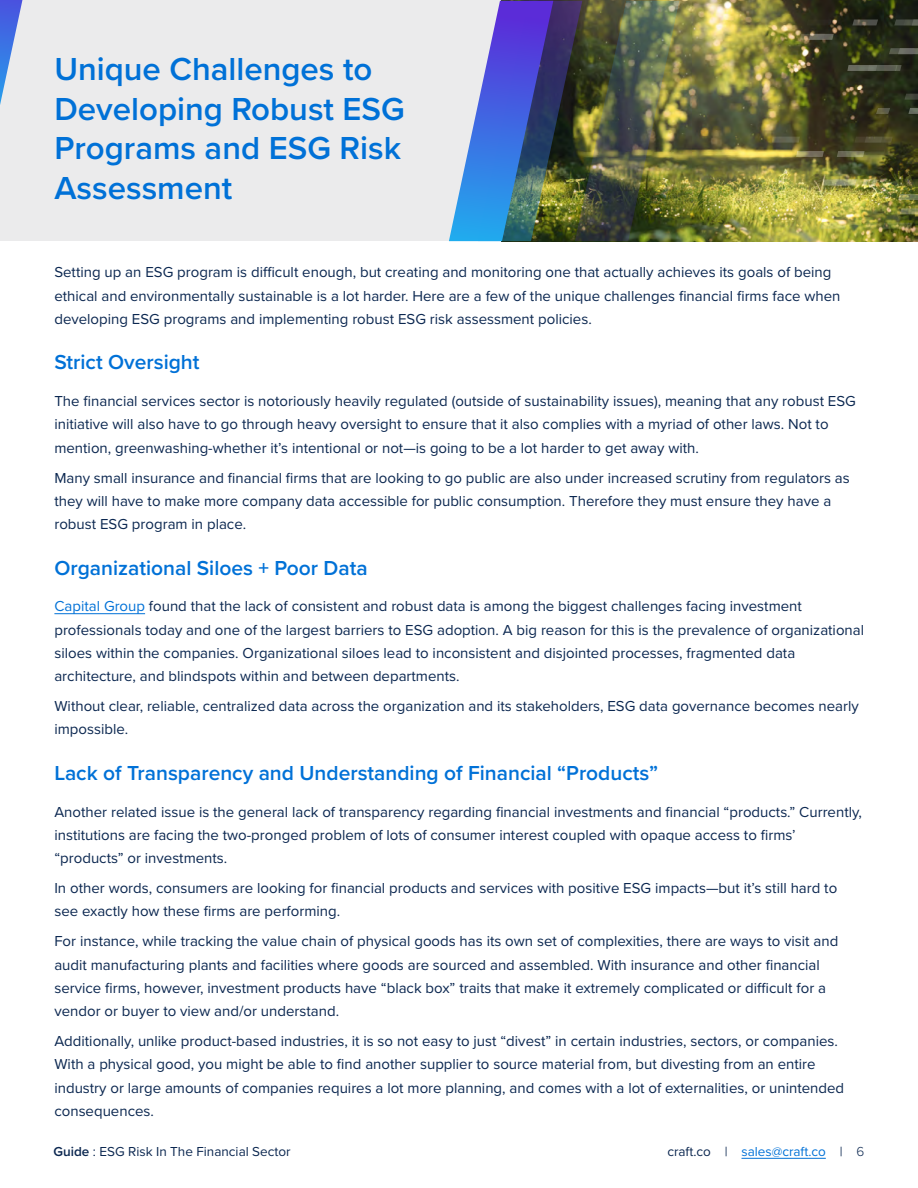
<style>
.page{position:relative;width:918px;height:1188px;background:#fff}
.page>*{position:absolute;margin:0;border:0;box-sizing:border-box;transform-origin:0 0}
.t1{font:600 33px/39.6px "Proxima Nova";color:#0071d7}
.t2{font:600 21px "Proxima Nova";color:#0071d7}
.t3{font:15px/23.2px "Proxima Nova";color:#0b2750}
.t4{font:13.5px "Proxima Nova";color:#0b2750}
.t5{font:13.5px "Proxima Nova";color:#0071d7}
.s1{color:#0071d7}
.s2{font-weight:600}
.s3{color:#0b2750}
.s4{font-weight:300;color:#0b2750}
</style>
<div class="page">
<hr style="left:742px;top:1158px;width:84px;height:1px;background:#0071d7">
<img style="left:679px;top:1px;width:239px;height:240px">
<div style="left:1px;top:1px;width:500px;height:240px;background:#ebebec"></div>
<hr style="left:54px;top:613px;width:91px;height:1px;background:#0071d7">
<img style="left:449px;top:1px;width:230px;height:240px">
<svg style="left:0;top:0;width:22px;height:105px"></svg>
<svg style="left:906px;top:158px;width:12px;height:6px"></svg>
<svg style="left:822px;top:179px;width:56px;height:7px"></svg>
<svg style="left:854px;top:137px;width:39px;height:6px"></svg>
<svg style="left:837px;top:151px;width:28px;height:6px"></svg>
<svg style="left:820px;top:223px;width:27px;height:6px"></svg>
<svg style="left:796px;top:151px;width:28px;height:6px"></svg>
<svg style="left:772px;top:137px;width:28px;height:6px"></svg>
<svg style="left:898px;top:194px;width:20px;height:6px"></svg>
<svg style="left:908px;top:108px;width:10px;height:6px"></svg>
<svg style="left:872px;top:208px;width:46px;height:6px"></svg>
<svg style="left:865px;top:223px;width:47px;height:6px"></svg>
<svg style="left:905px;top:94px;width:13px;height:6px"></svg>
<svg style="left:847px;top:65px;width:71px;height:6px"></svg>
<svg style="left:876px;top:108px;width:14px;height:6px"></svg>
<svg style="left:852px;top:20px;width:26px;height:5px"></svg>
<svg style="left:807px;top:20px;width:25px;height:5px"></svg>
<svg style="left:800px;top:34px;width:34px;height:6px"></svg>
<svg style="left:894px;top:20px;width:24px;height:5px"></svg>
<svg style="left:889px;top:48px;width:29px;height:6px"></svg>
<h1 class="t1" style="left:54px;top:48px;width:352px">Unique Challenges to<br>Developing Robust ESG<br>Programs and ESG Risk<br>Assessment</h1>
<p class="t3" style="left:54px;top:260px;width:788px">Setting up an ESG program is difficult enough, but creating and monitoring one that actually achieves its goals of being ethical and environmentally sustainable is a lot harder. Here are a few of the unique challenges financial firms face when developing ESG programs and implementing robust ESG risk assessment policies.</p>
<h2 class="t2" style="left:54px;top:347px;width:147px">Strict Oversight</h2>
<p class="t3" style="left:54px;top:389px;width:803px">The financial services sector is notoriously heavily regulated (outside of sustainability issues), meaning that any robust ESG initiative will also have to go through heavy oversight to ensure that it also complies with a myriad of other laws. Not to mention, greenwashing-whether it’s intentional or not—is going to be a lot harder to get away with.</p>
<p class="t3" style="left:54px;top:465px;width:797px">Many small insurance and financial firms that are looking to go public are also under increased scrutiny from regulators as they will have to make more company data accessible for public consumption. Therefore they must ensure they have a robust ESG program in place.</p>
<h2 class="t2" style="left:54px;top:552px;width:315px">Organizational Siloes + Poor Data</h2>
<p class="t3" style="left:54px;top:594px;width:811px"><span class="s1">Capital Group</span> found that the lack of consistent and robust data is among the biggest challenges facing investment professionals today and one of the largest barriers to ESG adoption. A big reason for this is the prevalence of organizational siloes within the companies. Organizational siloes lead to inconsistent and disjointed processes, fragmented data architecture, and blindspots within and between departments.</p>
<p class="t3" style="left:54px;top:694px;width:806px">Without clear, reliable, centralized data across the organization and its stakeholders, ESG data governance becomes nearly impossible.</p>
<h2 class="t2" style="left:54px;top:757px;width:605px">Lack of Transparency and Understanding of Financial “Products”</h2>
<p class="t3" style="left:54px;top:799px;width:809px">Another related issue is the general lack of transparency regarding financial investments and financial “products.” Currently, institutions are facing the two-pronged problem of lots of consumer interest coupled with opaque access to firms’ “products” or investments.</p>
<p class="t3" style="left:54px;top:876px;width:784px">In other words, consumers are looking for financial products and services with positive ESG impacts—but it’s still hard to see exactly how these firms are performing.</p>
<p class="t3" style="left:54px;top:929px;width:785px">For instance, while tracking the value chain of physical goods has its own set of complexities, there are ways to visit and audit manufacturing plants and facilities where goods are sourced and assembled. With insurance and other financial service firms, however, investment products have “black box” traits that make it extremely complicated or difficult for a vendor or buyer to view and/or understand.</p>
<p class="t3" style="left:54px;top:1029px;width:791px">Additionally, unlike product-based industries, it is so not easy to just “divest” in certain industries, sectors, or companies.<br>With a physical good, you might be able to find another supplier to source material from, but divesting from an entire industry or large amounts of companies requires a lot more planning, and comes with a lot of externalities, or unintended consequences.</p>
<p class="t4" style="left:53px;top:1142px;width:239px"><span class="s2">Guide</span> : ESG Risk In The Financial Sector</p>
<p class="t5" style="left:667px;top:1142px;width:199px"><span class="s3">craft.co |</span> sales@craft.co <span class="s3">|</span> <span class="s4">6</span></p>
</div>
